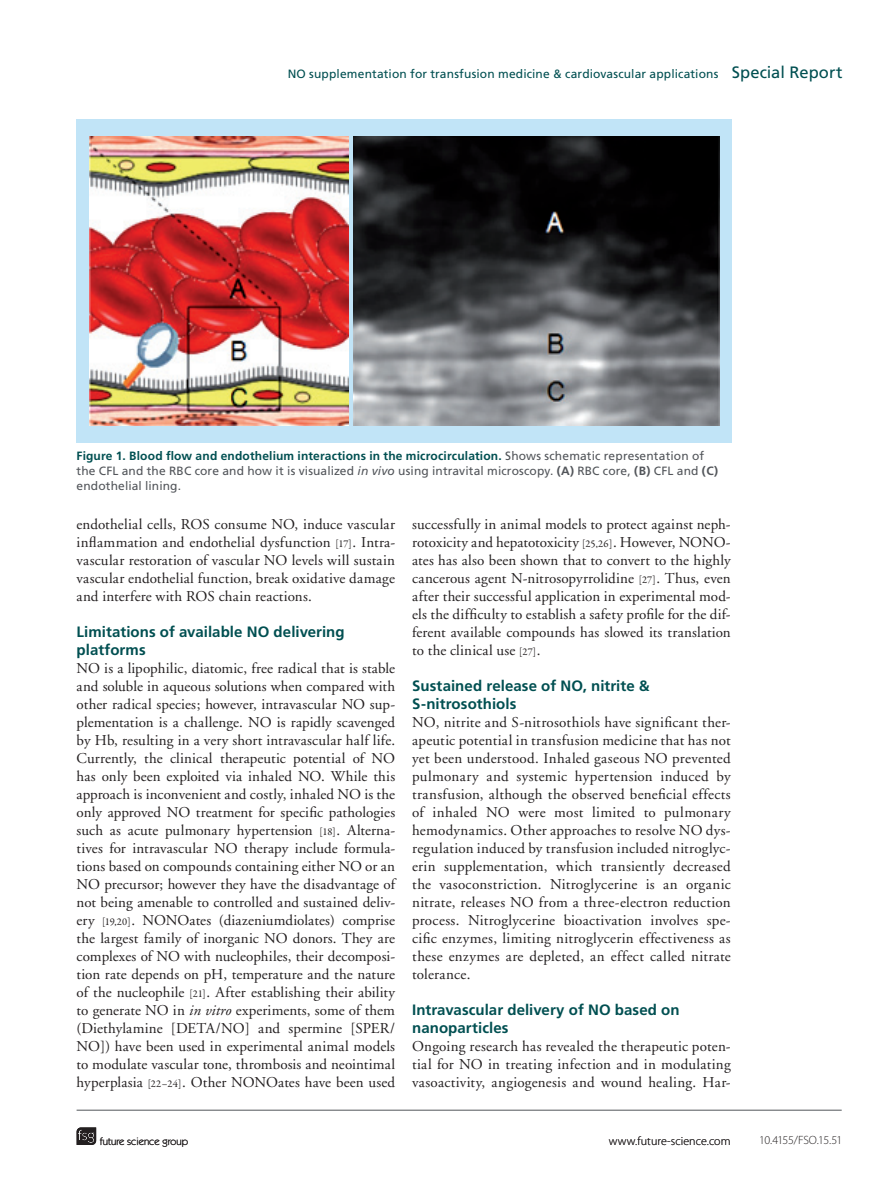
<style>
.page{position:relative;width:885px;height:1191px;background:#fff}
.page>*{position:absolute;margin:0;border:0;box-sizing:border-box;transform-origin:0 0}
.t1{font:15px/18px "Adobe Garamond";letter-spacing:.015em;color:#231f20;text-align:justify}
.t2{font:700 15px/18px "Frutiger";letter-spacing:.005em;color:#004f51}
.t3{font:12px/15px "Frutiger";letter-spacing:.01em;color:#52555a}
.t4{font:12px "Frutiger";letter-spacing:.01em;color:#004f51}
.t5{font:300 12px "Myriad Pro";letter-spacing:.005em;color:#231f20}
.t6{font:300 12px "Myriad Pro";letter-spacing:-.05em;color:#231f20}
.t7{font:10.5px "Itc Kabel";color:#231f20}
.s1{font-size:16.5px}
.s2{font-weight:700;color:#004f51}
.s3{font-style:italic}
.s4{font-weight:700}
.s5{font-family:"Garamond Premr Pro";font-size:10.5px}
</style>
<div class="page">
<svg style="left:77px;top:1127px;width:19px;height:18px"></svg>
<hr style="left:77px;top:1109px;width:764px;height:1px;background:#52555a">
<div style="left:77px;top:119px;width:654px;height:323px;background:#c1e4f7"></div>
<img style="left:89px;top:136px;width:259px;height:289px">
<img style="left:353px;top:136px;width:366px;height:289px">
<p class="t4" style="left:287px;top:67px;width:556px">NO supplementation for transfusion medicine &amp; cardiovascular applications <span class="s1">Special Report</span></p>
<p class="t3" style="left:77px;top:448px;width:643px"><span class="s2">Figure 1. Blood flow and endothelium interactions in the microcirculation.</span> Shows schematic representation of the CFL and the RBC core and how it is visualized <span class="s3">in vivo</span> using intravital microscopy. <span class="s4">(A)</span> RBC core, <span class="s4">(B)</span> CFL and <span class="s4">(C) </span>endothelial lining.</p>
<p class="t1" style="left:77px;top:515px;width:320px">endothelial cells, ROS consume NO, induce vascular inflammation and endothelial dysfunction <span class="s5">[17]</span>. Intra&shy;vascular restoration of vascular NO levels will sustain vascular endothelial function, break oxidative damage and interfere with ROS chain reactions.</p>
<p class="t2" style="left:77px;top:622px;width:269px">Limitations of available NO delivering platforms</p>
<p class="t1" style="left:77px;top:659px;width:320px">NO is a lipophilic, diatomic, free radical that is stable and soluble in aqueous solutions when compared with other radical species; however, intravascular NO sup&shy;plementation is a challenge. NO is rapidly scavenged by Hb, resulting in a very short intravascular half life.<br>Currently, the clinical therapeutic potential of NO has only been exploited via inhaled NO. While this approach is inconvenient and costly, inhaled NO is the only approved NO treatment for specific pathologies such as acute pulmonary hypertension <span class="s5">[18]</span>. Alterna&shy;tives for intravascular NO therapy include formula&shy;tions based on compounds containing either NO or an NO precursor; however they have the disadvantage of not being amenable to controlled and sustained deliv&shy;ery <span class="s5">[19,20]</span>. NONOates (diazeniumdiolates) comprise the largest family of inorganic NO donors. They are complexes of NO with nucleophiles, their decomposi&shy;tion rate depends on pH, temperature and the nature of the nucleophile <span class="s5">[21]</span>. After establishing their ability to generate NO in <span class="s3">in vitro</span> experiments, some of them (Diethylamine [DETA/NO] and spermine [SPER/ NO]) have been used in experimental animal models to modulate vascular tone, thrombosis and neointimal hyperplasia <span class="s5">[22–24]</span>. Other NONOates have been used</p>
<p class="t1" style="left:412px;top:515px;width:320px">successfully in animal models to protect against neph&shy;rotoxicity and hepatotoxicity <span class="s5">[25,26]</span>. However, NONO&shy;ates has also been shown that to convert to the highly cancerous agent N-nitrosopyrrolidine <span class="s5">[27]</span>. Thus, even after their successful application in experimental mod&shy;els the difficulty to establish a safety profile for the dif&shy;ferent available compounds has slowed its translation to the clinical use <span class="s5">[27]</span>.</p>
<p class="t2" style="left:412px;top:676px;width:239px">Sustained release of NO, nitrite &amp;<br>S-nitrosothiols</p>
<p class="t1" style="left:412px;top:713px;width:320px">NO, nitrite and S-nitrosothiols have significant ther&shy;apeutic potential in transfusion medicine that has not yet been understood. Inhaled gaseous NO prevented pulmonary and systemic hypertension induced by transfusion, although the observed beneficial effects of inhaled NO were most limited to pulmonary hemodynamics. Other approaches to resolve NO dys&shy;regulation induced by transfusion included nitroglyc&shy;erin supplementation, which transiently decreased the vasoconstriction. Nitroglycerine is an organic nitrate, releases NO from a three-electron reduction process. Nitroglycerine bioactivation involves spe&shy;cific enzymes, limiting nitroglycerin effectiveness as these enzymes are depleted, an effect called nitrate tolerance.</p>
<p class="t2" style="left:412px;top:1000px;width:269px">Intravascular delivery of NO based on nanoparticles</p>
<p class="t1" style="left:412px;top:1037px;width:320px">Ongoing research has revealed the therapeutic poten&shy;tial for NO in treating infection and in modulating vasoactivity, angiogenesis and wound healing. Har-</p>
<p class="t7" style="left:100px;top:1135px;width:90px">future science group</p>
<p class="t5" style="left:608px;top:1134px;width:123px">www.future-science.com</p>
<p class="t6" style="left:759px;top:1133px;width:85px">10.4155/FSO.15.51</p>
</div>
